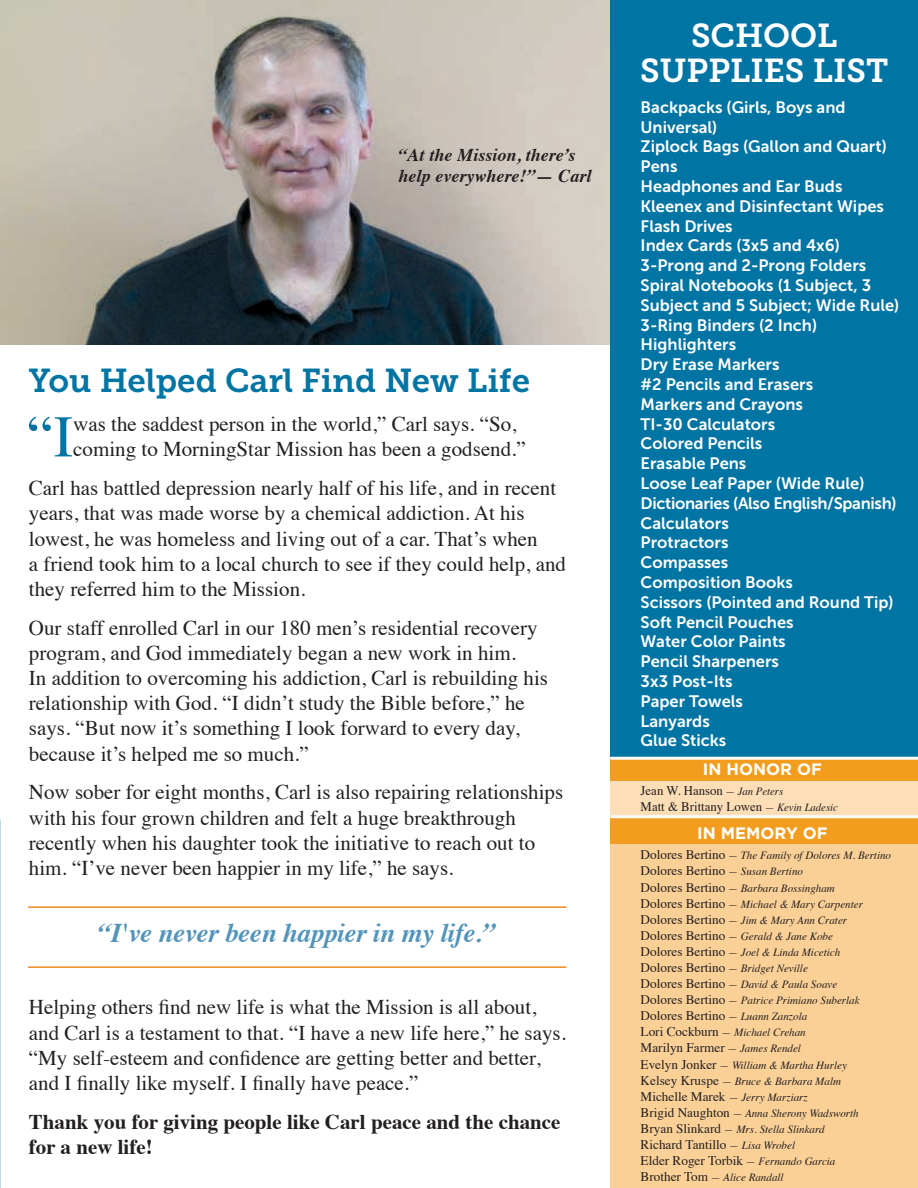
<style>
.page{position:relative;width:918px;height:1188px;background:#fff}
.page>*{position:absolute;margin:0;border:0;box-sizing:border-box;transform-origin:0 0}
.t1{font:59.1px "Times";color:#0071a2}
.t2{font:33px "Museo Slab 700";color:#0074a3}
.t3{font:33px/34.8px "Museo Slab 700";color:#fff;text-align:center}
.t4{font:italic 700 27px "Times";letter-spacing:-.01em;color:#5394ba}
.t5{font:21px/25.2px "Times";color:#231f20}
.t6{font:700 21px/25.2px "Times";color:#231f20}
.t7{font:italic 700 18px/21px "Times";color:#231f20}
.t8{font:16.5px/19.8px "Museo Sans 700";color:#fff}
.t9{font:700 16.5px "Gotham";color:#fff}
.t10{font:13.2px/16px "Times";color:#231f20}
.t11{font:italic 11.1px/16px "Times";color:#231f20}
.s1{color:#0074a3}
.s2{font-style:italic;font-size:11.1px}
.s3{font-style:normal;font-size:13.2px}
</style>
<div class="page">
<img style="left:0;top:0;width:611px;height:344px">
<hr style="left:28px;top:906px;width:538px;height:2px;background:#ef8b21">
<hr style="left:28px;top:966px;width:538px;height:2px;background:#ef8b21">
<div style="left:611px;top:838px;width:307px;height:350px;background:#fbd097"></div>
<div style="left:611px;top:775px;width:307px;height:49px;background:#fddeb6"></div>
<div style="left:611px;top:818px;width:307px;height:26px;background:#f39d1e"></div>
<div style="left:611px;top:759px;width:307px;height:22px;background:#f39d1e"></div>
<hr style="left:611px;top:815px;width:307px;height:3px;background:#fff">
<div style="left:611px;top:0;width:307px;height:757px;background:#0074a3"></div>
<hr style="left:611px;top:757px;width:307px;height:3px;background:#fff">
<p class="t7" style="left:399px;top:143px;width:194px">“At the Mission, there’s help everywhere!”— Carl</p>
<h2 class="t2" style="left:29px;top:362px;width:503px">You Helped Carl Find New Life</h2>
<h1 class="t1" style="left:27px;top:381px;width:47px">“<span class="s1">I</span></h1>
<p class="t5" style="left:73px;top:410px;width:454px">was the saddest person in the world,” Carl says. “So, coming to MorningStar Mission has been a godsend.”</p>
<p class="t5" style="left:29px;top:474px;width:539px">Carl has battled depression nearly half of his life, and in recent years, that was made worse by a chemical addiction. At his lowest, he was homeless and living out of a car. That’s when<br>a friend took him to a local church to see if they could help, and they referred him to the Mission.</p>
<p class="t5" style="left:29px;top:613px;width:521px">Our staff enrolled Carl in our 180 men’s residential recovery program, and God immediately began a new work in him.<br>In addition to overcoming his addiction, Carl is rebuilding his relationship with God. “I didn’t study the Bible before,” he says. “But now it’s something I look forward to every day, because it’s helped me so much.”</p>
<p class="t5" style="left:29px;top:778px;width:536px">Now sober for eight months, Carl is also repairing relationships with his four grown children and felt a huge breakthrough recently when his daughter took the initiative to reach out to him. “I’ve never been happier in my life,” he says.</p>
<p class="t4" style="left:98px;top:908px;width:399px">“I've never been happier in my life.”</p>
<p class="t5" style="left:29px;top:993px;width:539px">Helping others find new life is what the Mission is all about, and Carl is a testament to that. “I have a new life here,” he says. “My self-esteem and confidence are getting better and better, and I finally like myself. I finally have peace.”</p>
<p class="t6" style="left:29px;top:1107px;width:533px">Thank you for giving people like Carl peace and the chance for a new life!</p>
<h2 class="t3" style="left:640px;top:18px;width:250px">SCHOOL<br>SUPPLIES LIST</h2>
<p class="t8" style="left:641px;top:97px;width:260px">Backpacks (Girls, Boys and<br>Universal)<br>Ziplock Bags (Gallon and Quart)<br>Pens<br>Headphones and Ear Buds<br>Kleenex and Disinfectant Wipes<br>Flash Drives<br>Index Cards (3x5 and 4x6)<br>3-Prong and 2-Prong Folders<br>Spiral Notebooks (1 Subject, 3<br>Subject and 5 Subject; Wide Rule)<br>3-Ring Binders (2 Inch)<br>Highlighters<br>Dry Erase Markers<br>#2 Pencils and Erasers<br>Markers and Crayons<br>TI-30 Calculators<br>Colored Pencils<br>Erasable Pens<br>Loose Leaf Paper (Wide Rule)<br>Dictionaries (Also English/Spanish)<br>Calculators<br>Protractors<br>Compasses<br>Composition Books<br>Scissors (Pointed and Round Tip)<br>Soft Pencil Pouches<br>Water Color Paints<br>Pencil Sharpeners<br>3x3 Post-Its<br>Paper Towels<br>Lanyards<br>Glue Sticks</p>
<p class="t9" style="left:703px;top:760px;width:120px">IN HONOR OF</p>
<p class="t10" style="left:641px;top:782px;width:199px">Jean W. Hanson <span class="s2">— Jan Peters<br></span>Matt &amp; Brittany Lowen <span class="s2">— Kevin Ladesic</span></p>
<p class="t9" style="left:697px;top:824px;width:132px">IN MEMORY OF</p>
<p class="t11" style="left:641px;top:847px;width:252px"><span class="s3">Dolores Bertino</span> — The Family of Dolores M. Bertino</p>
<p class="t10" style="left:641px;top:862px;width:164px">Dolores Bertino <span class="s2">— Susan Bertino</span></p>
<p class="t11" style="left:641px;top:879px;width:224px"><span class="s3">Dolores Bertino</span> — Barbara Bossingham <span class="s3">Dolores Bertino</span> — Michael &amp; Mary Carpenter <span class="s3">Dolores Bertino</span> — Jim &amp; Mary Ann Crater <span class="s3">Dolores Bertino</span> — Gerald &amp; Jane Kobe <span class="s3">Dolores Bertino</span> — Joel &amp; Linda Micetich <span class="s3">Dolores Bertino</span> — Bridget Neville<br><span class="s3">Dolores Bertino</span> — David &amp; Paula Soave <span class="s3">Dolores Bertino</span> — Patrice Primiano Suberlak</p>
<p class="t10" style="left:641px;top:1007px;width:168px">Dolores Bertino <span class="s2">— Luann Zanzola</span></p>
<p class="t11" style="left:641px;top:1024px;width:167px"><span class="s3">Lori Cockburn</span> — Michael Crehan</p>
<p class="t10" style="left:641px;top:1039px;width:162px">Marilyn Farmer <span class="s2">— James Rendel</span></p>
<p class="t11" style="left:641px;top:1056px;width:220px"><span class="s3">Evelyn Jonker</span> — William &amp; Martha Hurley <span class="s3">Kelsey Kruspe</span> — Bruce &amp; Barbara Malm <span class="s3">Michelle Marek</span> — Jerry Marziarz<br><span class="s3">Brigid Naughton</span> — Anna Sherony Wadsworth <span class="s3">Bryan Slinkard</span> — Mrs. Stella Slinkard</p>
<p class="t10" style="left:641px;top:1135px;width:196px">Richard Tantillo <span class="s2">— Lisa Wrobel<br></span>Elder Roger Torbik <span class="s2">— Fernando Garcia</span></p>
<p class="t11" style="left:641px;top:1169px;width:145px"><span class="s3">Brother Tom</span> — Alice Randall</p>
</div>
